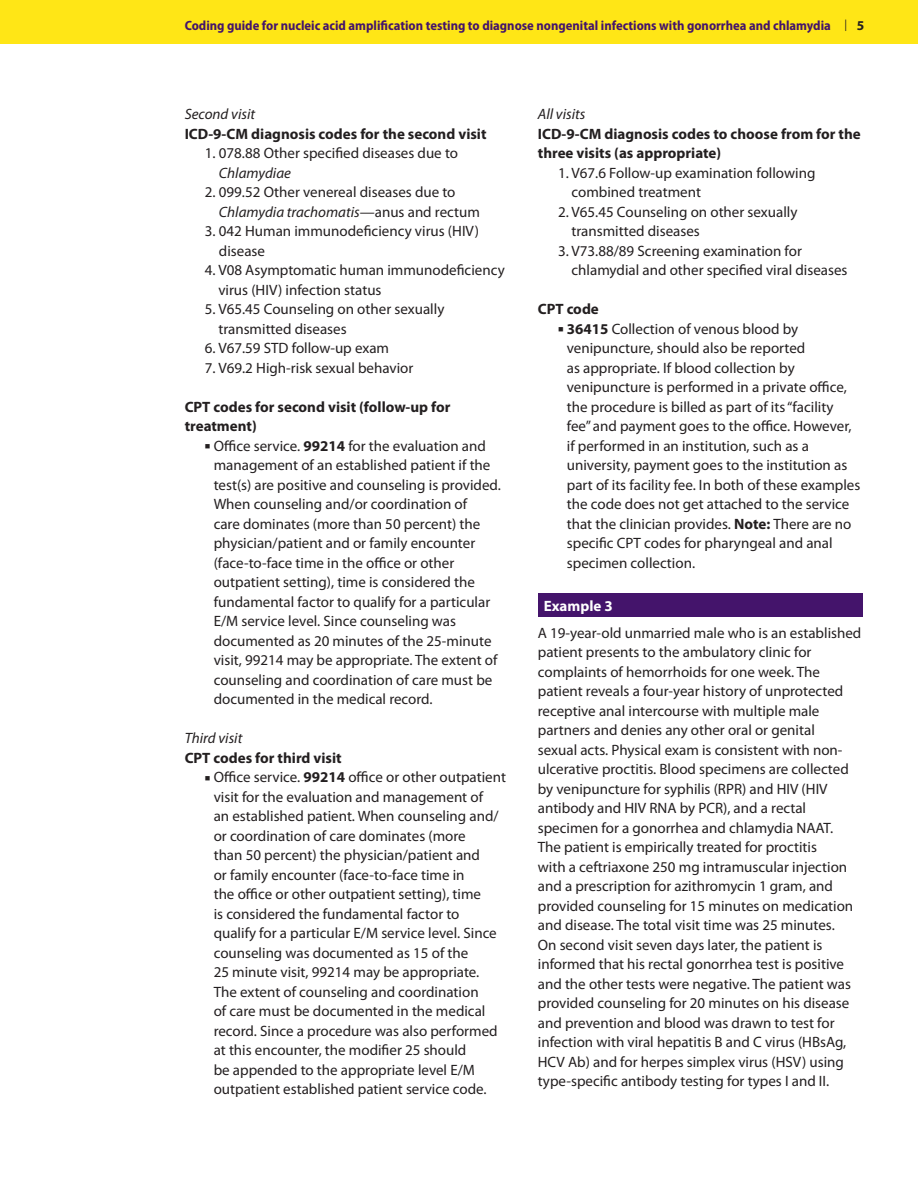
<style>
.page{position:relative;width:918px;height:1188px;background:#fff}
.page>*{position:absolute;margin:0;border:0;box-sizing:border-box;transform-origin:0 0}
.Bullets{font:15px/19.5px "Myriad Pro";color:#231f20}
.Body{font:15px/19.5px "Myriad Pro";color:#231f20}
.Sub_C{font:700 15px/19.5px "Myriad Pro";color:#231f20}
.Body-2{font:italic 15px "Myriad Pro";color:#231f20}
.Sub_B{font:700 15px "Myriad Pro";color:#fff}
.t1{font:700 semi-condensed 13.5px "Myriad Pro";color:#44146b}
.s1{font-family:"Aaux Next";font-weight:400;font-stretch:normal;color:#231f20}
.s2{font-stretch:normal;color:#231f20}
.s3{font-style:italic}
.s4{font-weight:700}
</style>
<div class="page">
<div style="left:0;top:0;width:918px;height:43px;background:#ffe616"></div>
<div style="left:538px;top:593px;width:324px;height:23px;background:#44146b"></div>
<p class="t1" style="left:185px;top:17px;width:681px">Coding guide for nucleic acid amplification testing to diagnose nongenital infections with gonorrhea and chlamydia <span class="s1">|</span> <span class="s2">5</span></p>
<p class="Body-2" style="left:185px;top:105px;width:72px">Second visit</p>
<p class="Sub_C" style="left:185px;top:123px;width:303px">ICD-9-CM diagnosis codes for the second visit</p>
<p class="Bullets" style="left:219px;top:143px;width:241px;text-indent:-14px">1. 078.88 Other specified diseases due to<br><span class="s3">Chlamydiae</span></p>
<p class="Bullets" style="left:219px;top:182px;width:262px;text-indent:-14px">2. 099.52 Other venereal diseases due to<br><span class="s3">Chlamydia trachomatis</span>—anus and rectum</p>
<p class="Bullets" style="left:219px;top:221px;width:262px;text-indent:-14px">3. 042 Human immunodeficiency virus (HIV) disease</p>
<p class="Bullets" style="left:218px;top:260px;width:288px;text-indent:-13px">4. V08 Asymptomatic human immunodeficiency virus (HIV) infection status</p>
<p class="Bullets" style="left:218px;top:299px;width:228px;text-indent:-13px">5. V65.45 Counseling on other sexually transmitted diseases</p>
<p class="Bullets" style="left:205px;top:338px;width:186px">6. V67.59 STD follow-up exam</p>
<p class="Bullets" style="left:205px;top:358px;width:210px">7. V69.2 High-risk sexual behavior</p>
<p class="Sub_C" style="left:185px;top:396px;width:267px">CPT codes for second visit (follow-up for treatment)</p>
<p class="Bullets" style="left:214px;top:436px;width:289px;text-indent:-9px">■ Office service. <span class="s4">99214</span> for the evaluation and management of an established patient if the test(s) are positive and counseling is provided.<br>When counseling and/or coordination of<br>care dominates (more than 50 percent) the physician/patient and or family encounter (face-to-face time in the office or other outpatient setting), time is considered the fundamental factor to qualify for a particular E/M service level. Since counseling was documented as 20 minutes of the 25-minute visit, 99214 may be appropriate. The extent of counseling and coordination of care must be documented in the medical record.</p>
<p class="Body-2" style="left:185px;top:729px;width:59px">Third visit</p>
<p class="Sub_C" style="left:185px;top:747px;width:159px">CPT codes for third visit</p>
<p class="Bullets" style="left:214px;top:767px;width:294px;text-indent:-9px">■ Office service. <span class="s4">99214</span> office or other outpatient visit for the evaluation and management of<br>an established patient. When counseling and/ or coordination of care dominates (more<br>than 50 percent) the physician/patient and<br>or family encounter (face-to-face time in<br>the office or other outpatient setting), time<br>is considered the fundamental factor to<br>qualify for a particular E/M service level. Since counseling was documented as 15 of the<br>25 minute visit, 99214 may be appropriate.<br>The extent of counseling and coordination<br>of care must be documented in the medical record. Since a procedure was also performed at this encounter, the modifier 25 should<br>be appended to the appropriate level E/M outpatient established patient service code.</p>
<p class="Body-2" style="left:538px;top:105px;width:49px">All visits</p>
<p class="Sub_C" style="left:538px;top:123px;width:325px">ICD-9-CM diagnosis codes to choose from for the three visits (as appropriate)</p>
<p class="Bullets" style="left:572px;top:163px;width:245px;text-indent:-13px">1. V67.6 Follow-up examination following combined treatment</p>
<p class="Bullets" style="left:572px;top:202px;width:228px;text-indent:-13px">2. V65.45 Counseling on other sexually transmitted diseases</p>
<p class="Bullets" style="left:572px;top:241px;width:278px;text-indent:-13px">3. V73.88/89 Screening examination for chlamydial and other specified viral diseases</p>
<p class="Sub_C" style="left:538px;top:299px;width:63px">CPT code</p>
<p class="Bullets" style="left:567px;top:319px;width:295px;text-indent:-9px">■ <span class="s4">36415</span> Collection of venous blood by venipuncture, should also be reported<br>as appropriate. If blood collection by venipuncture is performed in a private office, the procedure is billed as part of its “facility fee” and payment goes to the office. However, if performed in an institution, such as a university, payment goes to the institution as part of its facility fee. In both of these examples the code does not get attached to the service that the clinician provides. <span class="s4">Note:</span> There are no specific CPT codes for pharyngeal and anal specimen collection.</p>
<p class="Sub_B" style="left:544px;top:596px;width:70px">Example 3</p>
<p class="Body" style="left:538px;top:622px;width:325px">A 19-year-old unmarried male who is an established patient presents to the ambulatory clinic for complaints of hemorrhoids for one week. The patient reveals a four-year history of unprotected receptive anal intercourse with multiple male partners and denies any other oral or genital<br>sexual acts. Physical exam is consistent with non&shy;ulcerative proctitis. Blood specimens are collected by venipuncture for syphilis (RPR) and HIV (HIV antibody and HIV RNA by PCR), and a rectal specimen for a gonorrhea and chlamydia NAAT.<br>The patient is empirically treated for proctitis<br>with a ceftriaxone 250 mg intramuscular injection and a prescription for azithromycin 1 gram, and provided counseling for 15 minutes on medication and disease. The total visit time was 25 minutes.<br>On second visit seven days later, the patient is informed that his rectal gonorrhea test is positive and the other tests were negative. The patient was provided counseling for 20 minutes on his disease and prevention and blood was drawn to test for infection with viral hepatitis B and C virus (HBsAg, HCV Ab) and for herpes simplex virus (HSV) using type-specific antibody testing for types I and II.</p>
</div>
